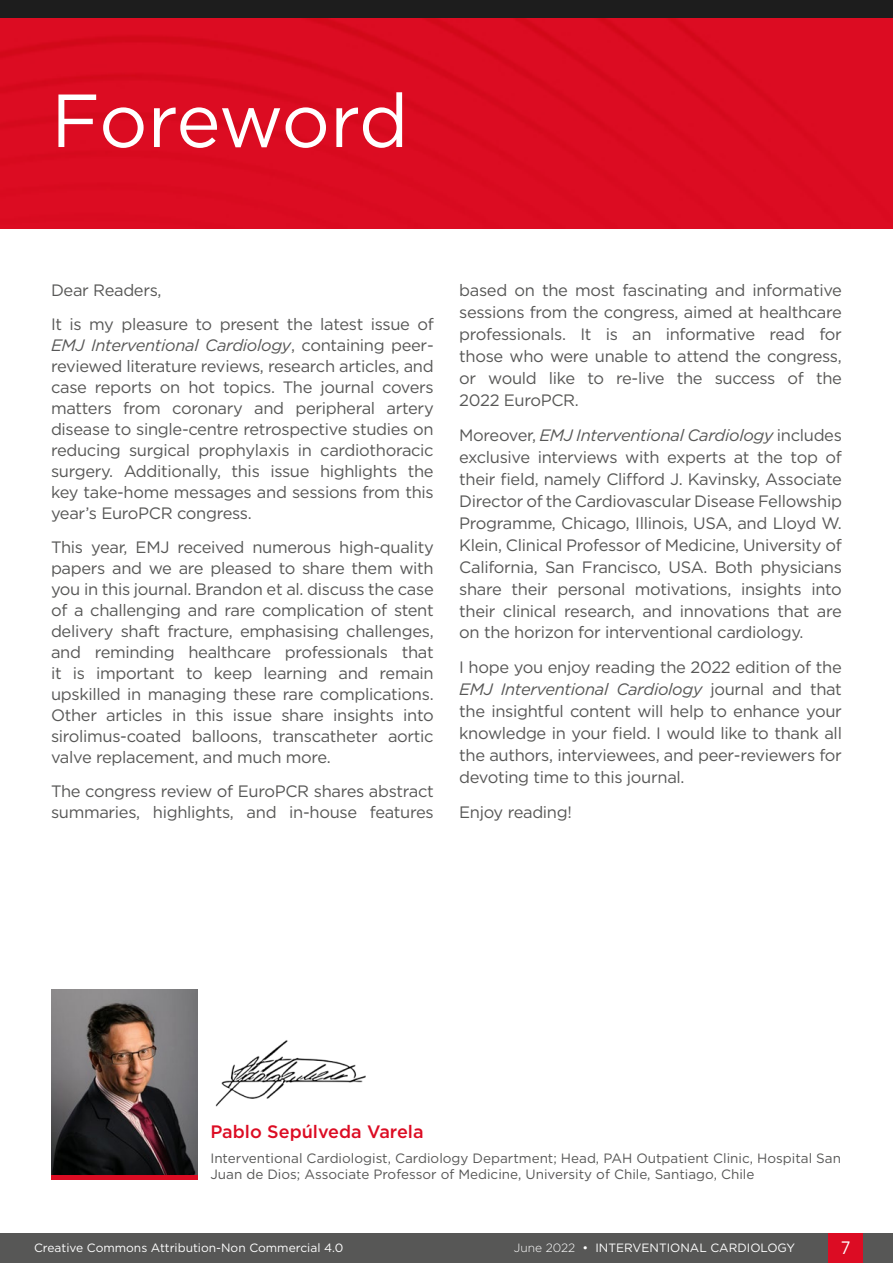
<style>
.page{position:relative;width:893px;height:1263px;background:#fff}
.page>*{position:absolute;margin:0;border:0;box-sizing:border-box;transform-origin:0 0}
.t1{font:75px "Gotham";letter-spacing:-.02em;color:#fff}
.Foreword_Author_Name{font:500 18px "Gotham";color:#dc0c23}
.t2{font:18px "Gotham";color:#fff;scale:.9 1}
.Body_Text__Justifica{font:16.5px/21px "Gotham";letter-spacing:-.02em;color:#575756;text-align:justify}
.Foreword_Author_By_L{font:13.5px/16.2px "Gotham";color:#575756}
.t3{font:12px "Gotham";color:#fff}
.s1{font-style:italic}
.s2{font-weight:300}
</style>
<div class="page">
<div style="left:0;top:1233px;width:893px;height:30px;background:#575756"></div>
<div style="left:829px;top:1233px;width:34px;height:30px;background:#dc0c23"></div>
<div style="left:0;top:17px;width:893px;height:212px;background:#dc0c22"></div>
<div style="left:0;top:0;width:893px;height:17px;background:#1d1d1d"></div>
<img style="left:51px;top:989px;width:147px;height:186px">
<hr style="left:51px;top:1175px;width:147px;height:4px;background:#dc0c23">
<img style="left:215px;top:1040px;width:151px;height:67px">
<p class="t1" style="left:51px;top:72px;width:359px">Foreword</p>
<p class="Body_Text__Justifica" style="left:51px;top:279px;width:112px">Dear Readers,</p>
<p class="Body_Text__Justifica" style="left:51px;top:313px;width:384px">It is my pleasure to present the latest issue of <span class="s1">EMJ Interventional Cardiology</span>, containing peer&shy;reviewed literature reviews, research articles, and case reports on hot topics. The journal covers matters from coronary and peripheral artery disease to single-centre retrospective studies on reducing surgical prophylaxis in cardiothoracic surgery. Additionally, this issue highlights the key take-home messages and sessions from this year’s EuroPCR congress.</p>
<p class="Body_Text__Justifica" style="left:51px;top:536px;width:384px">This year, EMJ received numerous high-quality papers and we are pleased to share them with you in this journal. Brandon et al. discuss the case of a challenging and rare complication of stent delivery shaft fracture, emphasising challenges, and reminding healthcare professionals that it is important to keep learning and remain upskilled in managing these rare complications.<br>Other articles in this issue share insights into sirolimus-coated balloons, transcatheter aortic valve replacement, and much more.</p>
<p class="Body_Text__Justifica" style="left:51px;top:780px;width:384px">The congress review of EuroPCR shares abstract summaries, highlights, and in-house features</p>
<p class="Body_Text__Justifica" style="left:459px;top:279px;width:384px;line-height:22px">based on the most fascinating and informative sessions from the congress, aimed at healthcare professionals. It is an informative read for those who were unable to attend the congress, or would like to re-live the success of the 2022 EuroPCR.</p>
<p class="Body_Text__Justifica" style="left:459px;top:423px;width:384px;line-height:22px">Moreover, <span class="s1">EMJ Interventional Cardiology</span> includes exclusive interviews with experts at the top of their field, namely Clifford J. Kavinsky, Associate Director of the Cardiovascular Disease Fellowship Programme, Chicago, Illinois, USA, and Lloyd W.<br>Klein, Clinical Professor of Medicine, University of California, San Francisco, USA. Both physicians share their personal motivations, insights into their clinical research, and innovations that are on the horizon for interventional cardiology.</p>
<p class="Body_Text__Justifica" style="left:459px;top:656px;width:384px;line-height:22px">I hope you enjoy reading the 2022 edition of the <span class="s1">EMJ Interventional Cardiology</span> journal and that the insightful content will help to enhance your knowledge in your field. I would like to thank all the authors, interviewees, and peer-reviewers for devoting time to this journal.</p>
<p class="Body_Text__Justifica" style="left:459px;top:801px;width:114px">Enjoy reading!</p>
<p class="Foreword_Author_Name" style="left:210px;top:1120px;width:215px">Pablo Sepúlveda Varela</p>
<p class="Foreword_Author_By_L" style="left:210px;top:1150px;width:632px">Interventional Cardiologist, Cardiology Department; Head, PAH Outpatient Clinic, Hospital San<br>Juan de Dios; Associate Professor of Medicine, University of Chile, Santiago, Chile</p>
<p class="t3" style="left:34px;top:1240px;width:311px">Creative Commons Attribution-Non Commercial 4.0</p>
<p class="t3" style="left:514px;top:1240px;width:283px"><span class="s2">June 2022</span> • INTERVENTIONAL CARDIOLOGY</p>
<p class="t2" style="left:841px;top:1236px;width:12px">7</p>
</div>
